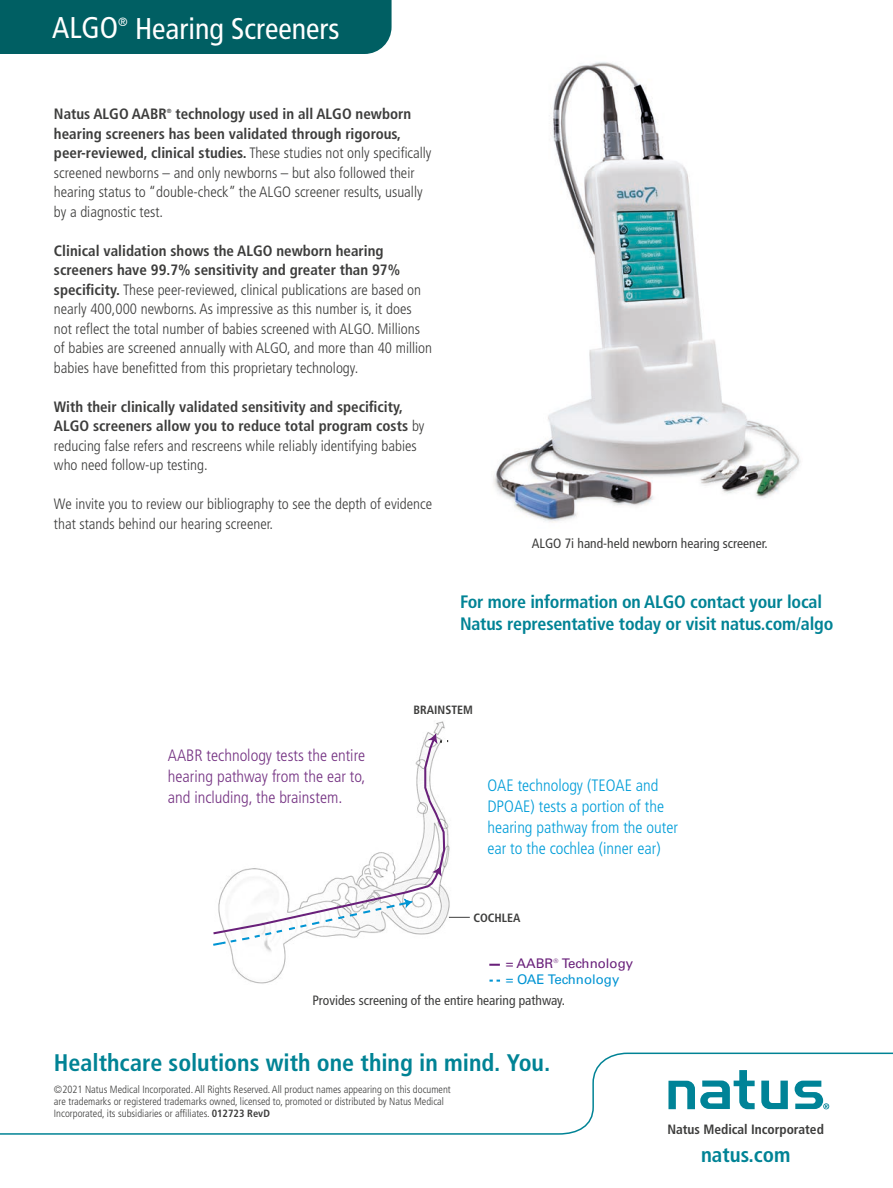
<style>
.page{position:relative;width:893px;height:1188px;background:#fff}
.page>*{position:absolute;margin:0;border:0;box-sizing:border-box;transform-origin:0 0}
.t1{font:condensed 30px "Frutiger LT Std";color:#fff}
.t2{font:700 condensed 24px "Frutiger LT Std";color:#008395}
.t3{font:700 condensed 21px "Frutiger LT Std";color:#008395}
.t4{font:700 condensed 18px/22.5px "Frutiger LT Std";letter-spacing:-.01em;color:#008395}
.t5{font:300 condensed 16.5px/21px "Frutiger LT Std";color:#009dd8}
.t6{font:300 condensed 16.5px/21px "Frutiger LT Std";color:#753383;text-align:justify}
.t7{font:300 condensed 15px/19.5px "Frutiger LT Std";color:#3d3d3c}
.t8{font:700 condensed 15px/19.5px "Frutiger LT Std";color:#3d3d3c}
.t9{font:condensed 13.5px "Frutiger LT Std";color:#3d3d3c}
.t10{font:700 condensed 13.5px "Frutiger LT Std";letter-spacing:-.005em;color:#3d3d3c}
.t11{font:13.2px/15.9px "Univers LT Std";color:#69207a}
.t12{font:700 condensed 12px "Frutiger LT Std";color:#3d3d3c}
.t13{font:condensed 12px "Frutiger LT Std";color:#fff}
.t14{font:300 condensed 10.5px/12px "Frutiger LT Std";color:#3d3d3c}
.t15{font:7.2px "Univers LT Std";color:#090500}
.t16{font:700 condensed 6px "Frutiger LT Std";color:#3d3d3c}
.s1{font-weight:700}
.s2{font-weight:300}
.s3{color:#0094d3}
</style>
<div class="page">
<div style="left:0;top:0;width:392px;height:54px;background:#005f63"></div>
<img style="left:230px;top:721px;width:215px;height:263px">
<svg style="left:489px;top:980px;width:11px;height:2px"></svg>
<svg style="left:489px;top:964px;width:11px;height:2px"></svg>
<svg style="left:213px;top:734px;width:257px;height:213px"></svg>
<img style="left:493px;top:62px;width:308px;height:461px">
<svg style="left:0;top:1052px;width:893px;height:83px"></svg>
<h1 class="t1" style="left:52px;top:10px;width:68px">ALGO</h1>
<p class="t13" style="left:118px;top:15px;width:11px">®</p>
<h1 class="t1" style="left:135px;top:12px;width:206px">Hearing Screeners</h1>
<p class="t7" style="left:54px;top:105px;width:379px;text-indent:122px"><span class="s1">technology used in all ALGO newborn hearing screeners has been validated through rigorous, peer-reviewed, clinical studies.</span> These studies not only specifically screened newborns – and only newborns – but also followed their hearing status to “double-check” the ALGO screener results, usually by a diagnostic test.</p>
<p class="t7" style="left:54px;top:241px;width:380px"><span class="s1">Clinical validation shows the ALGO newborn hearing screeners have 99.7% sensitivity and greater than 97% specificity.</span> These peer-reviewed, clinical publications are based on nearly 400,000 newborns. As impressive as this number is, it does not reflect the total number of babies screened with ALGO. Millions of babies are screened annually with ALGO, and more than 40 million babies have benefitted from this proprietary technology.</p>
<p class="t8" style="left:54px;top:397px;width:372px">With their clinically validated sensitivity and specificity, ALGO screeners allow you to reduce total program costs <span class="s2">by reducing false refers and rescreens while reliably identifying babies who need follow-up testing.</span></p>
<p class="t7" style="left:54px;top:495px;width:380px">We invite you to review our bibliography to see the depth of evidence that stands behind our hearing screener.</p>
<p class="t8" style="left:54px;top:104px;width:114px">Natus ALGO AABR</p>
<p class="t16" style="left:167px;top:107px;width:6px">®</p>
<p class="t9" style="left:532px;top:536px;width:237px">ALGO 7i hand-held newborn hearing screener.</p>
<p class="t4" style="left:460px;top:590px;width:375px">For more information on ALGO contact your local<br>Natus representative today or visit natus.com/algo</p>
<p class="t6" style="left:168px;top:745px;width:199px">AABR technology tests the entire hearing pathway from the ear to, and including, the brainstem.</p>
<p class="t12" style="left:414px;top:703px;width:61px">BRAINSTEM</p>
<p class="t15" style="left:423px;top:711px;width:44px">BRAINSTEM</p>
<p class="t5" style="left:487px;top:775px;width:192px">OAE technology (TEOAE and<br>DPOAE) tests a portion of the hearing pathway from the outer ear to the cochlea (inner ear)</p>
<p class="t12" style="left:473px;top:911px;width:49px">COCHLEA</p>
<p class="t11" style="left:506px;top:955px;width:129px">= AABR<sup>®</sup> Technology <span class="s3">= OAE Technology</span></p>
<p class="t9" style="left:312px;top:992px;width:254px">Provides screening of the entire hearing pathway.</p>
<h2 class="t2" style="left:54px;top:1048px;width:498px">Healthcare solutions with one thing in mind. You.</h2>
<p class="t14" style="left:54px;top:1084px;width:398px">©2021 Natus Medical Incorporated. All Rights Reserved. All product names appearing on this document are trademarks or registered trademarks owned, licensed to, promoted or distributed by Natus Medical<br>Incorporated, its subsidiaries or affiliates. <span class="s1">012723 RevD</span></p>
<p class="t10" style="left:667px;top:1121px;width:158px">Natus Medical Incorporated</p>
<h3 class="t3" style="left:701px;top:1142px;width:91px">natus.com</h3>
</div>
